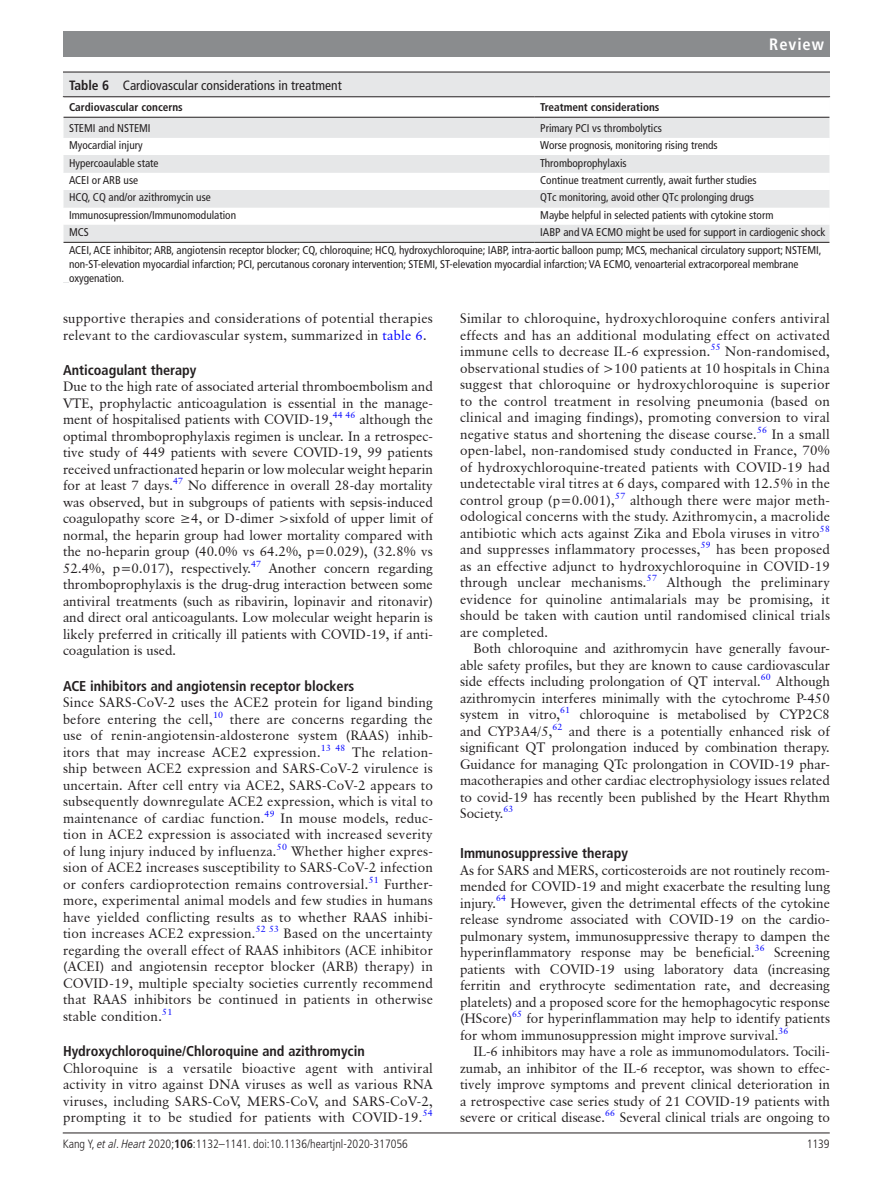
<style>
.page{position:relative;width:893px;height:1191px;background:#fff}
.page>*{position:absolute;margin:0;border:0;box-sizing:border-box;transform-origin:0 0}
.t1{font:700 condensed 16.5px "Frutiger LT Pro";letter-spacing:.055em;color:#fff}
.t2{font:700 condensed 14.25px "Frutiger LT Pro";color:#231f20}
.t3{font:13.5px/16.5px "Classical Garamond BT";letter-spacing:.015em;color:#231f20;text-align:justify}
.t4{font:condensed 13.5px "Frutiger LT Pro";color:#231f20}
.t5{font:300 condensed 12px "Frutiger LT Pro";color:#231f20}
.t6{font:condensed 11.25px/17.4px "Frutiger LT Pro";color:#231f20}
.t7{font:700 condensed 11.25px "Frutiger LT Pro";color:#231f20}
.s1{font-weight:700}
.s2{color:#00f}
.s3{font-style:italic}
</style>
<div class="page">
<hr style="left:63px;top:1132px;width:767px;height:1px;background:#231f20">
<div style="left:63px;top:31px;width:767px;height:25px;background:#8a8c8e"></div>
<div style="left:63px;top:72px;width:767px;height:210px;background:#e6e7e8"></div>
<hr style="left:63px;top:72px;width:767px;height:1px;background:#231f20">
<svg style="left:64px;top:97px;width:766px;height:20px;background:#f8f8f8"></svg>
<svg style="left:64px;top:118px;width:766px;height:124px"></svg>
<div style="left:63px;top:242px;width:767px;height:40px;background:#fff"></div>
<hr style="left:63px;top:96px;width:471px;height:1px;background:#231f20">
<hr style="left:63px;top:117px;width:471px;height:1px;background:#231f20">
<hr style="left:534px;top:96px;width:296px;height:1px;background:#231f20">
<hr style="left:534px;top:117px;width:296px;height:1px;background:#231f20">
<hr style="left:534px;top:242px;width:296px;height:1px;background:#231f20">
<hr style="left:63px;top:242px;width:471px;height:1px;background:#231f20">
<svg style="left:63px;top:97px;width:1px;height:144px"></svg>
<hr style="left:63px;top:242px;width:1px;height:40px;background:#fff">
<p class="t1" style="left:769px;top:34px;width:56px">Review</p>
<p class="t4" style="left:69px;top:78px;width:274px"><span class="s1">Table 6</span> Cardiovascular considerations in treatment</p>
<p class="t7" style="left:69px;top:101px;width:115px">Cardiovascular concerns</p>
<p class="t7" style="left:540px;top:101px;width:121px">Treatment considerations</p>
<p class="t6" style="left:69px;top:119px;width:83px">STEMI and NSTEMI</p>
<p class="t6" style="left:540px;top:119px;width:123px">Primary PCI vs thrombolytics</p>
<p class="t6" style="left:69px;top:137px;width:75px">Myocardial injury</p>
<p class="t6" style="left:540px;top:137px;width:179px">Worse prognosis, monitoring rising trends</p>
<p class="t6" style="left:69px;top:154px;width:91px">Hypercoaulable state</p>
<p class="t6" style="left:540px;top:154px;width:88px">Thromboprophylaxis</p>
<p class="t6" style="left:69px;top:171px;width:71px">ACEI or ARB use</p>
<p class="t6" style="left:540px;top:171px;width:218px">Continue treatment currently, await further studies</p>
<p class="t6" style="left:69px;top:189px;width:143px">HCQ, CQ and/or azithromycin use</p>
<p class="t6" style="left:540px;top:189px;width:215px">QTc monitoring, avoid other QTc prolonging drugs</p>
<p class="t6" style="left:69px;top:206px;width:169px">Immunosupression/Immunomodulation</p>
<p class="t6" style="left:540px;top:206px;width:235px">Maybe helpful in selected patients with cytokine storm</p>
<p class="t6" style="left:69px;top:224px;width:21px">MCS</p>
<p class="t6" style="left:69px;top:224px;width:758px;text-indent:471px">IABP and VA ECMO might be used for support in cardiogenic shock<br>ACEI, ACE inhibitor; ARB, angiotensin receptor blocker; CQ, chloroquine; HCQ, hydroxychloroquine; IABP, intra-aortic balloon pump; MCS, mechanical circulatory support; NSTEMI,</p>
<p class="t6" style="left:69px;top:257px;width:731px;line-height:14.2px">non-ST-elevation myocardial infarction; PCI, percutanous coronary intervention; STEMI, ST-elevation myocardial infarction; VA ECMO, venoarterial extracorporeal membrane oxygenation.</p>
<p class="t3" style="left:63px;top:310px;width:371px">supportive therapies and considerations of potential therapies relevant to the cardiovascular system, summarized in <span class="s2">table 6</span>.</p>
<p class="t2" style="left:63px;top:361px;width:135px">Anticoagulant therapy</p>
<p class="t3" style="left:63px;top:378px;width:371px">Due to the high rate of associated arterial thromboembolism and VTE, prophylactic anticoagulation is essential in the manage&shy;ment of hospitalised patients with COVID-19,<sup>44</sup> <sup>46</sup> although the optimal thromboprophylaxis regimen is unclear. In a retrospec&shy;tive study of 449 patients with severe COVID-19, 99 patients received unfractionated heparin or low molecular weight heparin for at least 7 days.<sup>47</sup> No difference in overall 28-day mortality was observed, but in subgroups of patients with sepsis-induced coagulopathy score ≥4, or D-dimer &gt;sixfold of upper limit of normal, the heparin group had lower mortality compared with the no-heparin group (40.0% vs 64.2%, p=0.029), (32.8% vs 52.4%, p=0.017), respectively.<sup>47</sup> Another concern regarding thromboprophylaxis is the drug-drug interaction between some antiviral treatments (such as ribavirin, lopinavir and ritonavir) and direct oral anticoagulants. Low molecular weight heparin is likely preferred in critically ill patients with COVID-19, if anti&shy;coagulation is used.</p>
<p class="t2" style="left:63px;top:677px;width:293px">ACE inhibitors and angiotensin receptor blockers</p>
<p class="t3" style="left:63px;top:694px;width:371px">Since SARS-CoV-2 uses the ACE2 protein for ligand binding before entering the cell,<sup>10</sup> there are concerns regarding the use of renin-angiotensin-aldosterone system (RAAS) inhib&shy;itors that may increase ACE2 expression.<sup>13</sup> <sup>48</sup> The relation&shy;ship between ACE2 expression and SARS-CoV-2 virulence is uncertain. After cell entry via ACE2, SARS-CoV-2 appears to subsequently downregulate ACE2 expression, which is vital to maintenance of cardiac function.<sup>49</sup> In mouse models, reduc&shy;tion in ACE2 expression is associated with increased severity of lung injury induced by influenza.<sup>50</sup> Whether higher expres&shy;sion of ACE2 increases susceptibility to SARS-CoV-2 infection or confers cardioprotection remains controversial.<sup>51</sup> Further&shy;more, experimental animal models and few studies in humans have yielded conflicting results as to whether RAAS inhibi&shy;tion increases ACE2 expression.<sup>52</sup> <sup>53</sup> Based on the uncertainty regarding the overall effect of RAAS inhibitors (ACE inhibitor (ACEI) and angiotensin receptor blocker (ARB) therapy) in COVID-19, multiple specialty societies currently recommend that RAAS inhibitors be continued in patients in otherwise stable condition.<sup>51</sup></p>
<p class="t2" style="left:63px;top:1042px;width:303px">Hydroxychloroquine/Chloroquine and azithromycin</p>
<p class="t3" style="left:63px;top:1059px;width:371px">Chloroquine is a versatile bioactive agent with antiviral activity in vitro against DNA viruses as well as various RNA viruses, including SARS-CoV, MERS-CoV, and SARS-CoV-2, prompting it to be studied for patients with COVID-19.<sup>54</sup></p>
<p class="t3" style="left:460px;top:310px;width:371px">Similar to chloroquine, hydroxychloroquine confers antiviral effects and has an additional modulating effect on activated immune cells to decrease IL-6 expression.<sup>55</sup> Non-randomised, observational studies of &gt;100 patients at 10 hospitals in China suggest that chloroquine or hydroxychloroquine is superior to the control treatment in resolving pneumonia (based on clinical and imaging findings), promoting conversion to viral negative status and shortening the disease course.<sup>56</sup> In a small open-label, non-randomised study conducted in France, 70% of hydroxychloroquine-treated patients with COVID-19 had undetectable viral titres at 6 days, compared with 12.5% in the control group (p=0.001),<sup>57</sup> although there were major meth&shy;odological concerns with the study. Azithromycin, a macrolide antibiotic which acts against Zika and Ebola viruses in vitro<sup>58 </sup>and suppresses inflammatory processes,<sup>59</sup> has been proposed as an effective adjunct to hydroxychloroquine in COVID-19 through unclear mechanisms.<sup>57</sup> Although the preliminary evidence for quinoline antimalarials may be promising, it should be taken with caution until randomised clinical trials are completed.</p>
<p class="t3" style="left:460px;top:640px;width:371px;text-indent:14px">Both chloroquine and azithromycin have generally favour&shy;able safety profiles, but they are known to cause cardiovascular side effects including prolongation of QT interval.<sup>60</sup> Although azithromycin interferes minimally with the cytochrome P-450 system in vitro,<sup>61</sup> chloroquine is metabolised by CYP2C8 and CYP3A4/5,<sup>62</sup> and there is a potentially enhanced risk of significant QT prolongation induced by combination therapy.<br>Guidance for managing QTc prolongation in COVID-19 phar&shy;macotherapies and other cardiac electrophysiology issues related to covid-19 has recently been published by the Heart Rhythm Society.<sup>63</sup></p>
<p class="t2" style="left:460px;top:844px;width:169px">Immunosuppressive therapy</p>
<p class="t3" style="left:460px;top:861px;width:371px">As for SARS and MERS, corticosteroids are not routinely recom&shy;mended for COVID-19 and might exacerbate the resulting lung injury.<sup>64</sup> However, given the detrimental effects of the cytokine release syndrome associated with COVID-19 on the cardio&shy;pulmonary system, immunosuppressive therapy to dampen the hyperinflammatory response may be beneficial.<sup>36</sup></p>
<p class="t3" style="left:460px;top:944px;width:371px;text-indent:314px">Screening patients with COVID-19 using laboratory data (increasing ferritin and erythrocyte sedimentation rate, and decreasing platelets) and a proposed score for the hemophagocytic response (HScore)<sup>65</sup> for hyperinflammation may help to identify patients for whom immunosuppression might improve survival.<sup>36</sup></p>
<p class="t3" style="left:460px;top:1043px;width:371px;text-indent:14px">IL-6 inhibitors may have a role as immunomodulators. Tocili&shy;zumab, an inhibitor of the IL-6 receptor, was shown to effec&shy;tively improve symptoms and prevent clinical deterioration in a retrospective case series study of 21 COVID-19 patients with severe or critical disease.<sup>66</sup> Several clinical trials are ongoing to</p>
<p class="t5" style="left:63px;top:1136px;width:347px">Kang Y, <span class="s3">et al</span>. <span class="s3">Heart</span> 2020;<span class="s1">106</span>:1132–1141. doi:10.1136/heartjnl-2020-317056</p>
<p class="t5" style="left:807px;top:1136px;width:25px">1139</p>
</div>
